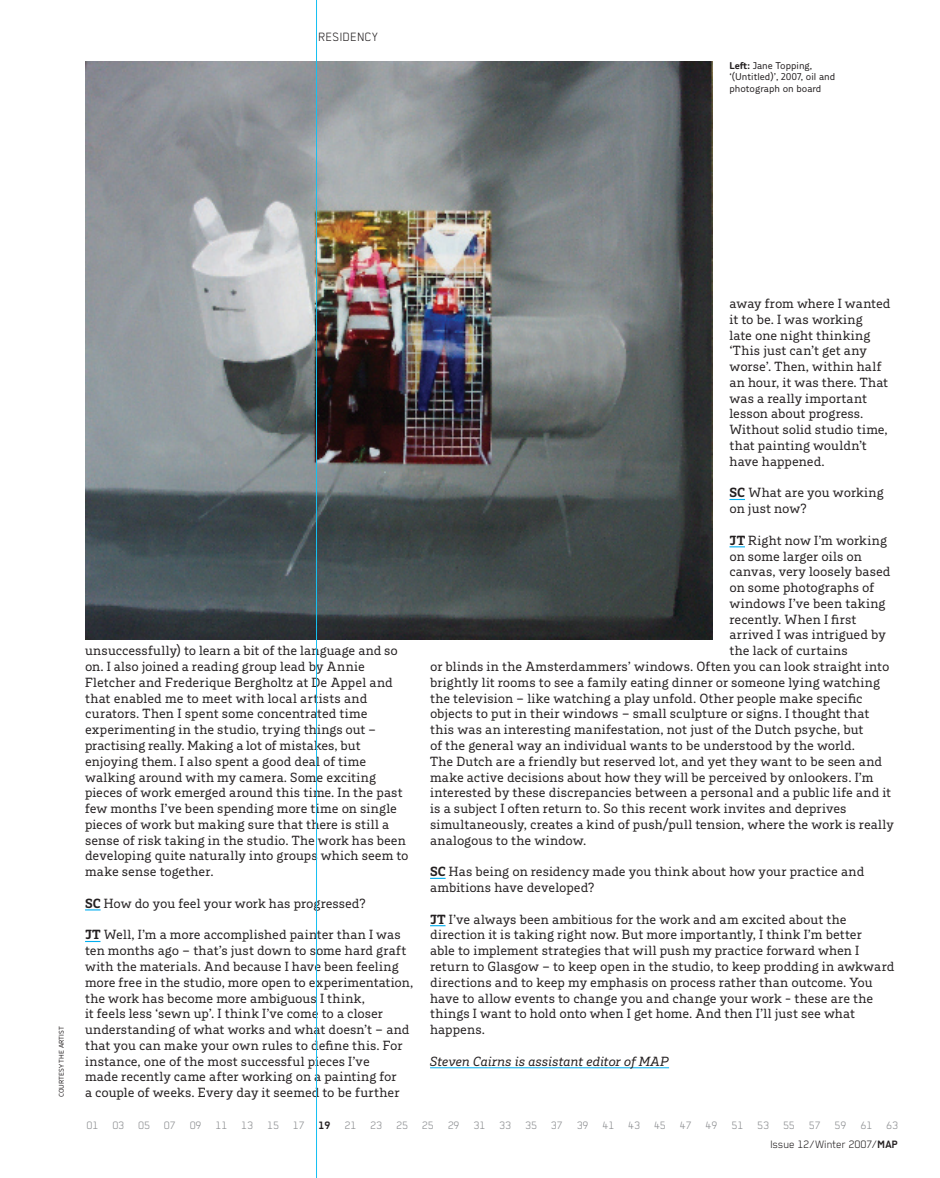
<style>
.page{position:relative;width:940px;height:1178px;background:#fff}
.page>*{position:absolute;margin:0;border:0;box-sizing:border-box;transform-origin:0 0}
.t1{font:300 13.5px "Regular";letter-spacing:.02em;color:#231f20}
.t2{font:13.2px/15.8px "Roletta Serif";letter-spacing:-.005em;color:#231f20}
.t3{font:italic 13.2px "Roletta Serif";letter-spacing:-.01em;color:#231f20}
.t4{font:13.2px "Roletta Serif";letter-spacing:.015em;color:#231f20}
.t5{font:300 12px "Regular";color:#8a8c8f}
.t6{font:300 12px "Regular";color:#231f20}
.t7{font:9.75px/11.2px "Roletta Sans";color:#231f20}
.t8{font:6.75px "Roletta Sans";color:#231f20}
.s1{font-weight:700}
.s2{font-weight:700;color:#231f20}
</style>
<div class="page">
<svg style="left:85px;top:909px;width:16px;height:1px"></svg>
<svg style="left:85px;top:941px;width:15px;height:1px"></svg>
<svg style="left:729px;top:499px;width:16px;height:1px"></svg>
<svg style="left:729px;top:546px;width:16px;height:1px"></svg>
<svg style="left:430px;top:878px;width:15px;height:1px"></svg>
<svg style="left:430px;top:925px;width:15px;height:1px"></svg>
<hr style="left:430px;top:1067px;width:239px;height:1px;background:#00aeef">
<img style="left:85px;top:62px;width:627px;height:577px">
<hr style="left:316px;top:0;width:1px;height:1178px;background:#15c0f2">
<p class="t1" style="left:318px;top:30px;width:61px">RESIDENCY</p>
<p class="t7" style="left:729px;top:60px;width:107px"><span class="s1">Left:</span> Jane Topping, ‘(Untitled)’, 2007, oil and photograph on board</p>
<p class="t8" style="left:57px;top:1097px;width:72px;rotate:-90deg">COURTESY THE ARTIST</p>
<p class="t2" style="left:85px;top:643px;width:325px">unsuccessfully) to learn a bit of the language and so on. I also joined a reading group lead by Annie Fletcher and Frederique Bergholtz at De Appel and that enabled me to meet with local artists and curators. Then I spent some concentrated time experimenting in the studio, trying things out – practising really. Making a lot of mistakes, but enjoying them. I also spent a good deal of time walking around with my camera. Some exciting pieces of work emerged around this time. In the past few months I’ve been spending more time on single pieces of work but making sure that there is still a sense of risk taking in the studio. The work has been developing quite naturally into groups which seem to make sense together.</p>
<p class="t2" style="left:85px;top:895px;width:282px"><span class="s1">SC</span> How do you feel your work has progressed?</p>
<p class="t2" style="left:85px;top:927px;width:330px"><span class="s1">JT</span> Well, I’m a more accomplished painter than I was ten months ago – that’s just down to some hard graft with the materials. And because I have been feeling more free in the studio, more open to experimentation, the work has become more ambiguous I think,<br>it feels less ‘sewn up’. I think I’ve come to a closer understanding of what works and what doesn’t – and that you can make your own rules to define this. For instance, one of the most successful pieces I’ve<br>made recently came after working on a painting for</p>
<p class="t2" style="left:729px;top:295px;width:163px">away from where I wanted it to be. I was working<br>late one night thinking ‘This just can’t get any worse’. Then, within half an hour, it was there. That was a really important lesson about progress.<br>Without solid studio time, that painting wouldn’t have happened.</p>
<p class="t2" style="left:729px;top:485px;width:156px"><span class="s1">SC</span> What are you working on just now?</p>
<p class="t2" style="left:729px;top:532px;width:159px"><span class="s1">JT</span> Right now I’m working</p>
<p class="t2" style="left:729px;top:548px;width:134px">on some larger oils on</p>
<p class="t2" style="left:729px;top:564px;width:162px">canvas, very loosely based</p>
<p class="t2" style="left:729px;top:579px;width:146px">on some photographs of</p>
<p class="t2" style="left:729px;top:595px;width:158px">windows I’ve been taking</p>
<p class="t2" style="left:729px;top:611px;width:129px">recently. When I first</p>
<p class="t2" style="left:729px;top:627px;width:158px">arrived I was intrigued by</p>
<p class="t4" style="left:729px;top:643px;width:120px">the lack of curtains</p>
<p class="t2" style="left:430px;top:658px;width:461px">or blinds in the Amsterdammers’ windows. Often you can look straight into</p>
<p class="t2" style="left:430px;top:674px;width:451px">brightly lit rooms to see a family eating dinner or someone lying watching</p>
<p class="t2" style="left:430px;top:690px;width:434px">the television – like watching a play unfold. Other people make specific</p>
<p class="t2" style="left:430px;top:706px;width:441px">objects to put in their windows – small sculpture or signs. I thought that</p>
<p class="t2" style="left:430px;top:721px;width:435px">this was an interesting manifestation, not just of the Dutch psyche, but</p>
<p class="t2" style="left:430px;top:737px;width:426px">of the general way an individual wants to be understood by the world.</p>
<p class="t2" style="left:430px;top:753px;width:453px">The Dutch are a friendly but reserved lot, and yet they want to be seen and</p>
<p class="t2" style="left:430px;top:769px;width:445px">make active decisions about how they will be perceived by onlookers. I’m</p>
<p class="t2" style="left:430px;top:785px;width:463px">interested by these discrepancies between a personal and a public life and it</p>
<p class="t2" style="left:430px;top:800px;width:418px">is a subject I often return to. So this recent work invites and deprives</p>
<p class="t2" style="left:430px;top:816px;width:465px">simultaneously, creates a kind of push/pull tension, where the work is really</p>
<p class="t2" style="left:430px;top:832px;width:158px">analogous to the window.</p>
<p class="t2" style="left:430px;top:863px;width:436px"><span class="s1">SC</span> Has being on residency made you think about how your practice and ambitions have developed?</p>
<p class="t2" style="left:430px;top:911px;width:466px"><span class="s1">JT</span> I’ve always been ambitious for the work and am excited about the direction it is taking right now. But more importantly, I think I’m better<br>able to implement strategies that will push my practice forward when I return to Glasgow – to keep open in the studio, to keep prodding in awkward directions and to keep my emphasis on process rather than outcome. You have to allow events to change you and change your work - these are the things I want to hold onto when I get home. And then I’ll just see what happens.</p>
<p class="t3" style="left:430px;top:1053px;width:240px">Steven Cairns is assistant editor of MAP</p>
<p class="t2" style="left:85px;top:1084px;width:316px">a couple of weeks. Every day it seemed to be further</p>
<p class="t5" style="left:87px;top:1119px;width:813px">01 03 05 07 09 11 13 15 17 <span class="s2">19</span> 21 23 25 25 29 31 33 35 37 39 41 43 45 47 49 51 53 55 57 59 61 63</p>
<p class="t6" style="left:770px;top:1138px;width:130px">Issue 12/Winter 2007/<span class="s1">MAP</span></p>
</div>
